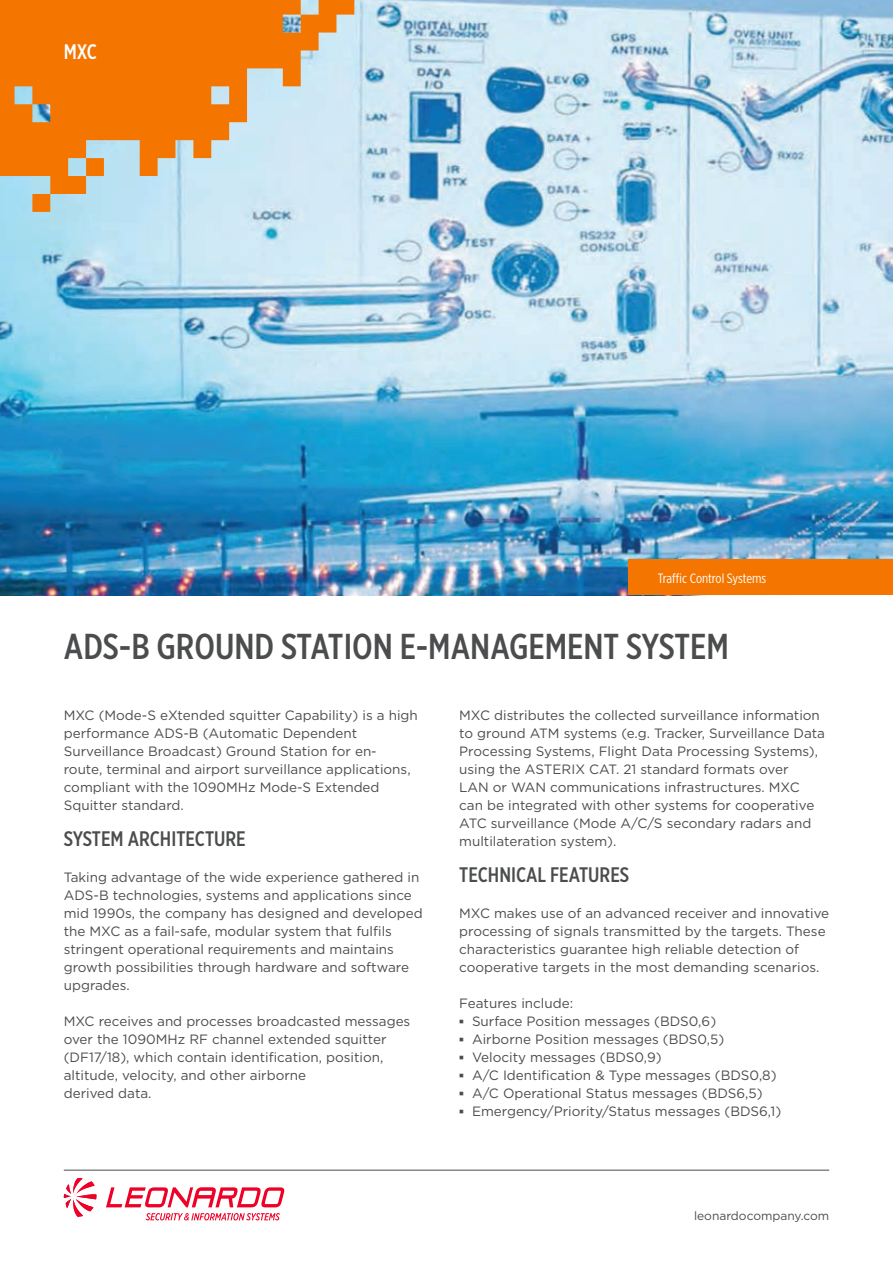
<style>
.page{position:relative;width:893px;height:1263px;background:#fff}
.page>*{position:absolute;margin:0;border:0;box-sizing:border-box;transform-origin:0 0}
.Title_1_-_24_26{font:500 36px "Gotham X Narrow";color:#4b4c4d}
.Title_2_-_14_18{font:500 21px "Gotham X Narrow";color:#4b4c4d}
.Title_2_-_14_18_whit{font:500 21px "Gotham X Narrow";color:#fff}
.Text_-_9_12{font:13.5px/18px "Gotham";color:#4b4c4d}
.LOB_-_9_11{font:13.5px "Gotham X Narrow";letter-spacing:-.005em;color:#fff}
.Web_-_8_10{font:12px "Gotham";color:#4b4c4d}
.s1{font-family:"Arial";font-weight:700}
</style>
<div class="page">
<img style="left:0;top:0;width:893px;height:595px">
<svg style="left:106px;top:1187px;width:178px;height:20px"></svg>
<svg style="left:64px;top:1178px;width:33px;height:39px"></svg>
<svg style="left:146px;top:1213px;width:134px;height:7px"></svg>
<svg style="left:0;top:0;width:354px;height:212px;background:#e0a263"></svg>
<div style="left:628px;top:560px;width:265px;height:35px;background:#f47600"></div>
<hr style="left:64px;top:1170px;width:765px;height:1px;background:#4b4c4d">
<p class="Title_2_-_14_18_whit" style="left:64px;top:39px;width:35px">MXC</p>
<p class="LOB_-_9_11" style="left:658px;top:570px;width:110px">Traffic Control Systems</p>
<p class="Title_1_-_24_26" style="left:64px;top:624px;width:667px">ADS-B GROUND STATION E-MANAGEMENT SYSTEM</p>
<p class="Text_-_9_12" style="left:64px;top:706px;width:356px">MXC (Mode-S eXtended squitter Capability) is a high</p>
<p class="Text_-_9_12" style="left:64px;top:724px;width:348px">performance ADS-B (Automatic Dependent Surveillance Broadcast) Ground Station for en&shy;route, terminal and airport surveillance applications, compliant with the 1090MHz Mode-S Extended Squitter standard.</p>
<p class="Title_2_-_14_18" style="left:64px;top:826px;width:184px">SYSTEM ARCHITECTURE</p>
<p class="Text_-_9_12" style="left:64px;top:868px;width:357px">Taking advantage of the wide experience gathered in</p>
<p class="Text_-_9_12" style="left:64px;top:886px;width:361px">ADS-B technologies, systems and applications since mid 1990s, the company has designed and developed the MXC as a fail-safe, modular system that fulfils stringent operational requirements and maintains growth possibilities through hardware and software upgrades.</p>
<p class="Text_-_9_12" style="left:64px;top:1012px;width:348px">MXC receives and processes broadcasted messages over the 1090MHz RF channel extended squitter (DF17/18), which contain identification, position, altitude, velocity, and other airborne</p>
<p class="Text_-_9_12" style="left:64px;top:1084px;width:89px">derived data.</p>
<p class="Text_-_9_12" style="left:459px;top:706px;width:362px">MXC distributes the collected surveillance information</p>
<p class="Text_-_9_12" style="left:459px;top:724px;width:367px">to ground ATM systems (e.g. Tracker, Surveillance Data</p>
<p class="Text_-_9_12" style="left:459px;top:742px;width:360px">Processing Systems, Flight Data Processing Systems), using the ASTERIX CAT. 21 standard formats over LAN or WAN communications infrastructures. MXC can be integrated with other systems for cooperative ATC surveillance (Mode A/C/S secondary radars and multilateration system).</p>
<p class="Title_2_-_14_18" style="left:459px;top:862px;width:171px">TECHNICAL FEATURES</p>
<p class="Text_-_9_12" style="left:459px;top:904px;width:371px">MXC makes use of an advanced receiver and innovative</p>
<p class="Text_-_9_12" style="left:459px;top:922px;width:368px">processing of signals transmitted by the targets. These</p>
<p class="Text_-_9_12" style="left:459px;top:940px;width:341px">characteristics guarantee high reliable detection of</p>
<p class="Text_-_9_12" style="left:459px;top:958px;width:362px">cooperative targets in the most demanding scenarios.</p>
<p class="Text_-_9_12" style="left:459px;top:994px;width:115px">Features include:</p>
<p class="Text_-_9_12" style="left:459px;top:1012px;width:258px"><span class="s1">▪</span> Surface Position messages (BDS0,6)</p>
<p class="Text_-_9_12" style="left:459px;top:1030px;width:267px"><span class="s1">▪</span> Airborne Position messages (BDS0,5)</p>
<p class="Text_-_9_12" style="left:459px;top:1048px;width:204px"><span class="s1">▪</span> Velocity messages (BDS0,9)</p>
<p class="Text_-_9_12" style="left:459px;top:1066px;width:319px"><span class="s1">▪</span> A/C Identification &amp; Type messages (BDS0,8)</p>
<p class="Text_-_9_12" style="left:459px;top:1084px;width:305px"><span class="s1">▪</span> A/C Operational Status messages (BDS6,5)</p>
<p class="Text_-_9_12" style="left:459px;top:1102px;width:323px"><span class="s1">▪</span> Emergency/Priority/Status messages (BDS6,1)</p>
<p class="Web_-_8_10" style="left:694px;top:1208px;width:137px">leonardocompany.com</p>
</div>
